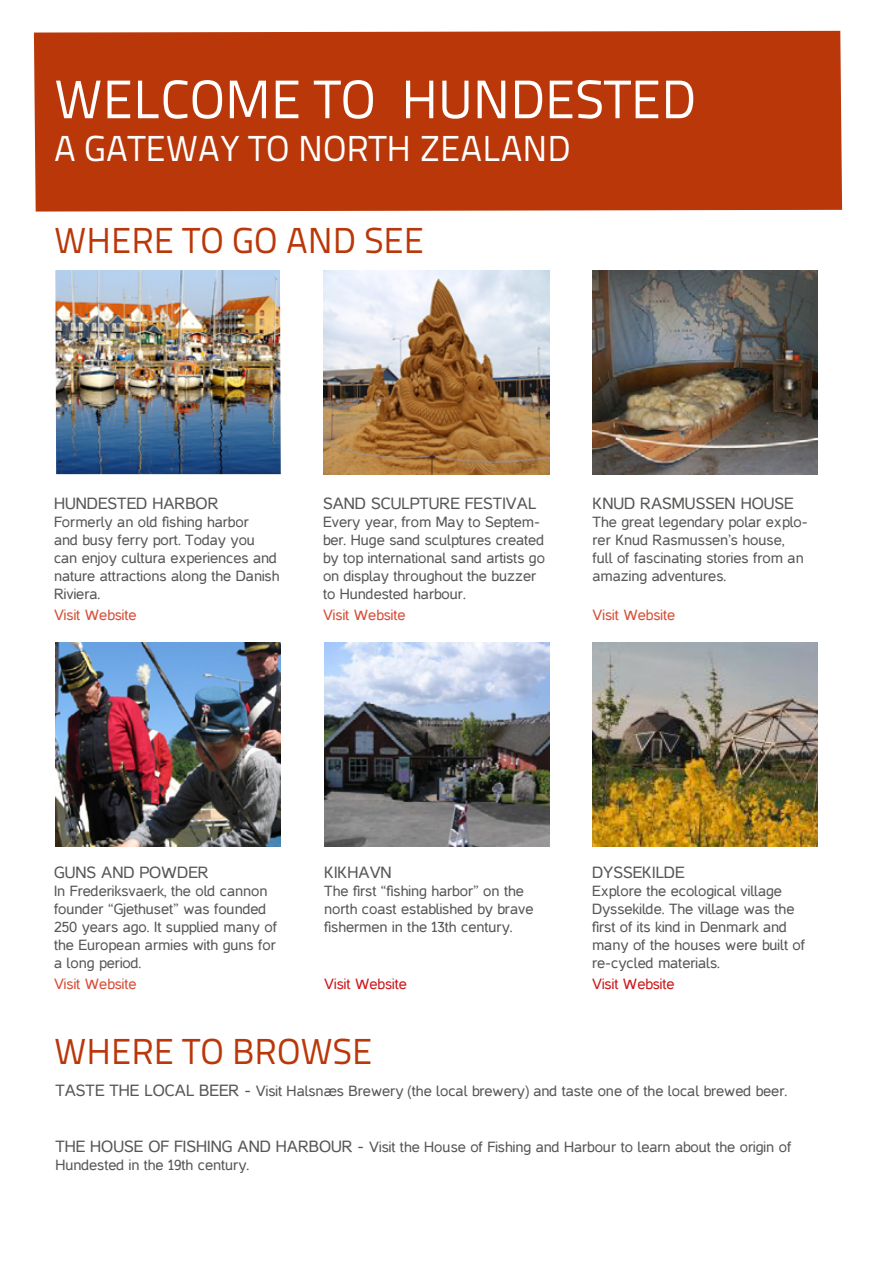
<style>
.page{position:relative;width:872px;height:1263px;background:#fff}
.page>*{position:absolute;margin:0;border:0;box-sizing:border-box;transform-origin:0 0}
.t1{font:54px "Titillium Text 25 L 400 wt";color:#fff}
.t2{font:36px "Titillium Text 25 L 400 wt";color:#ba3709}
.t3{font:36px "Titillium Text 25 L 400 wt";color:#fff}
.t4{font:16.5px "Casper";color:#575756}
.t5{font:15px/18px "Casper";color:#575756}
.t6{font:15px "Casper";color:#d74f38}
.t7{font:15px "Casper";color:#cd171a}
.s1{font-size:16.5px}
</style>
<div class="page">
<div style="left:34px;top:31px;width:808px;height:181px;background:#ba3709"></div>
<img style="left:55px;top:270px;width:226px;height:204px">
<img style="left:324px;top:270px;width:225px;height:204px">
<img style="left:592px;top:270px;width:226px;height:204px">
<img style="left:55px;top:642px;width:226px;height:204px">
<img style="left:324px;top:642px;width:225px;height:204px">
<img style="left:592px;top:642px;width:225px;height:204px">
<h1 class="t1" style="left:54px;top:59px;width:643px">WELCOME TO HUNDESTED</h1>
<h2 class="t3" style="left:54px;top:122px;width:518px">A GATEWAY TO NORTH ZEALAND</h2>
<h2 class="t2" style="left:54px;top:214px;width:372px">WHERE TO GO AND SEE</h2>
<p class="t4" style="left:54px;top:494px;width:166px">HUNDESTED HARBOR</p>
<p class="t5" style="left:54px;top:513px;width:227px">Formerly an old fishing harbor<br>and busy ferry port. Today you can enjoy cultura experiences and nature attractions along the Danish<br>Riviera.</p>
<p class="t6" style="left:54px;top:606px;width:84px">Visit Website</p>
<p class="t4" style="left:323px;top:494px;width:215px">SAND SCULPTURE FESTIVAL</p>
<p class="t5" style="left:323px;top:513px;width:223px">Every year, from May to Septem&shy;ber. Huge sand sculptures created by top international sand artists go on display throughout the buzzer to Hundested harbour.</p>
<p class="t6" style="left:323px;top:606px;width:84px">Visit Website</p>
<p class="t4" style="left:592px;top:494px;width:203px">KNUD RASMUSSEN HOUSE</p>
<p class="t5" style="left:592px;top:513px;width:217px">The great legendary polar explo&shy;rer Knud Rasmussen’s house, full of fascinating stories from an amazing adventures.</p>
<p class="t6" style="left:592px;top:606px;width:84px">Visit Website</p>
<p class="t4" style="left:54px;top:863px;width:156px">GUNS AND POWDER</p>
<p class="t5" style="left:54px;top:881px;width:224px">In Frederiksvaerk, the old cannon founder “Gjethuset” was founded<br>250 years ago. It supplied many of the European armies with guns for a long period.</p>
<p class="t6" style="left:54px;top:975px;width:84px">Visit Website</p>
<p class="t4" style="left:324px;top:863px;width:69px">KIKHAVN</p>
<p class="t5" style="left:324px;top:881px;width:211px">The first “fishing harbor” on the north coast established by brave fishermen in the 13th century.</p>
<p class="t7" style="left:324px;top:975px;width:84px">Visit Website</p>
<h2 class="t2" style="left:54px;top:1025px;width:320px">WHERE TO BROWSE</h2>
<p class="t4" style="left:592px;top:863px;width:94px">DYSSEKILDE</p>
<p class="t5" style="left:592px;top:881px;width:215px">Explore the ecological village<br>Dyssekilde. The village was the first of its kind in Denmark and many of the houses were built of re-cycled materials.</p>
<p class="t7" style="left:592px;top:975px;width:84px">Visit Website</p>
<p class="t5" style="left:55px;top:1082px;width:733px"><span class="s1">TASTE THE LOCAL BEER -</span> Visit Halsnæs Brewery (the local brewery) and taste one of the local brewed beer.</p>
<p class="t5" style="left:55px;top:1137px;width:737px"><span class="s1">THE HOUSE OF FISHING AND HARBOUR -</span> Visit the House of Fishing and Harbour to learn about the origin of<br>Hundested in the 19th century.</p>
</div>
